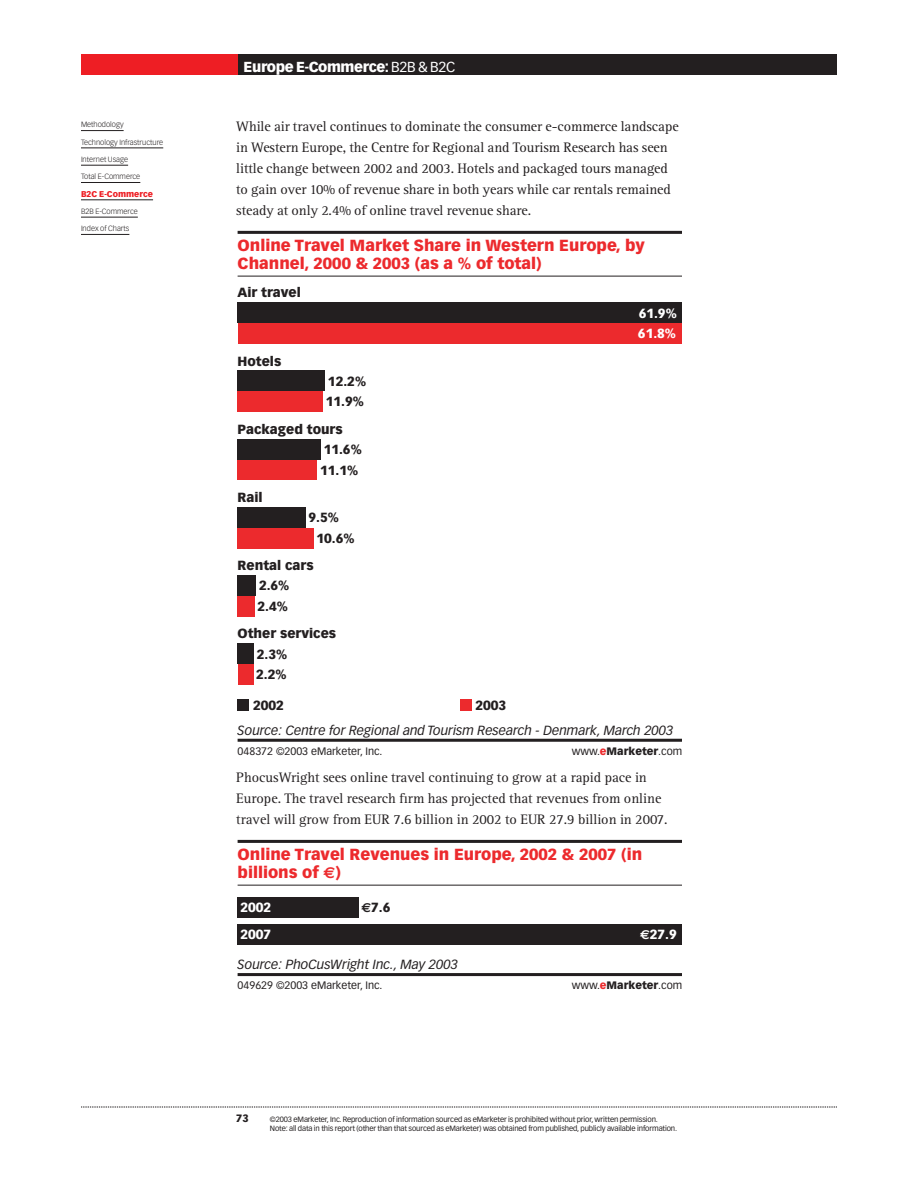
<style>
.page{position:relative;width:918px;height:1188px;background:#fff}
.page>*{position:absolute;margin:0;border:0;box-sizing:border-box;transform-origin:0 0}
.t1{font:900 15.75px/17.1px "Vectora LH";color:#ec2a2d}
.t2{font:14.25px/21px "Rotis Serif";letter-spacing:-.005em;color:#231f20}
.t3{font:900 14.25px "Vectora LH";letter-spacing:-.03em;color:#fff}
.t4{font:900 13.05px/20.4px "Vectora LH";color:#231f20}
.t5{font:italic 13.05px "Vectora LH";color:#231f20}
.t6{font:900 13.05px/20.5px "Vectora LH";color:#fff}
.t7{font:10.65px "Vectora LH";color:#231f20}
.t8{font:900 10.5px "Vectora LH";color:#231f20}
.t9{font:900 8.25px "Vectora LH";color:#ee1e24}
.t10{font:7.5px/9px "Vectora LH";letter-spacing:-.015em;color:#231f20}
.t11{font:300 7.5px "Vectora LH";color:#231f20}
.s1{font-weight:400}
.s2{font-weight:900;color:#ec2a2d}
.s3{font-weight:900}
.s4{font-family:"Euro Sans";font-weight:700}
</style>
<div class="page">
<svg style="left:81px;top:1107px;width:756px;height:1px"></svg>
<div style="left:237px;top:54px;width:600px;height:20px;background:#231f20"></div>
<div style="left:81px;top:54px;width:156px;height:20px;background:#ee1e24"></div>
<hr style="left:81px;top:130px;width:43px;height:1px;background:#231f20">
<hr style="left:81px;top:148px;width:82px;height:1px;background:#231f20">
<hr style="left:81px;top:165px;width:47px;height:1px;background:#231f20">
<hr style="left:81px;top:182px;width:59px;height:1px;background:#231f20">
<hr style="left:81px;top:200px;width:72px;height:1px;background:#231f20">
<hr style="left:81px;top:217px;width:57px;height:1px;background:#231f20">
<hr style="left:81px;top:234px;width:48px;height:1px;background:#231f20">
<div style="left:238px;top:664px;width:15px;height:21px;background:#ec2a2d"></div>
<div style="left:238px;top:644px;width:16px;height:20px;background:#231f20"></div>
<div style="left:238px;top:596px;width:17px;height:21px;background:#ec2a2d"></div>
<div style="left:238px;top:575px;width:18px;height:21px;background:#231f20"></div>
<div style="left:238px;top:528px;width:76px;height:20px;background:#ec2a2d"></div>
<div style="left:238px;top:507px;width:68px;height:21px;background:#231f20"></div>
<div style="left:238px;top:459px;width:79px;height:21px;background:#ec2a2d"></div>
<div style="left:238px;top:439px;width:83px;height:20px;background:#231f20"></div>
<div style="left:238px;top:391px;width:85px;height:21px;background:#ec2a2d"></div>
<div style="left:238px;top:371px;width:87px;height:20px;background:#231f20"></div>
<div style="left:238px;top:323px;width:444px;height:21px;background:#ec2a2d"></div>
<div style="left:238px;top:302px;width:444px;height:21px;background:#231f20"></div>
<hr style="left:238px;top:231px;width:444px;height:3px;background:#231f20">
<hr style="left:238px;top:276px;width:444px;height:1px;background:#231f20">
<div style="left:238px;top:699px;width:11px;height:12px;background:#231f20"></div>
<div style="left:460px;top:699px;width:11px;height:12px;background:#ec2a2d"></div>
<hr style="left:238px;top:739px;width:444px;height:3px;background:#231f20">
<div style="left:238px;top:924px;width:444px;height:21px;background:#231f20"></div>
<div style="left:238px;top:897px;width:121px;height:20px;background:#231f20"></div>
<hr style="left:238px;top:840px;width:444px;height:3px;background:#231f20">
<hr style="left:238px;top:885px;width:444px;height:1px;background:#231f20">
<hr style="left:238px;top:973px;width:444px;height:3px;background:#231f20">
<p class="t11" style="left:81px;top:121px;width:44px">Methodology</p>
<p class="t11" style="left:81px;top:139px;width:84px">Technology Infrastructure</p>
<p class="t11" style="left:81px;top:156px;width:49px">Internet Usage</p>
<p class="t11" style="left:81px;top:173px;width:61px">Total E-Commerce</p>
<p class="t9" style="left:81px;top:190px;width:74px">B2C E-Commerce</p>
<p class="t11" style="left:81px;top:208px;width:58px">B2B E-Commerce</p>
<p class="t11" style="left:81px;top:225px;width:50px">Index of Charts</p>
<p class="t3" style="left:244px;top:61px;width:213px">Europe E-Commerce: <span class="s1">B2B &amp; B2C</span></p>
<p class="t2" style="left:236px;top:117px;width:444px">While air travel continues to dominate the consumer e-commerce landscape in Western Europe, the Centre for Regional and Tourism Research has seen little change between 2002 and 2003. Hotels and packaged tours managed to gain over 10% of revenue share in both years while car rentals remained steady at only 2.4% of online travel revenue share.</p>
<p class="t1" style="left:238px;top:238px;width:409px">Online Travel Market Share in Western Europe, by<br>Channel, 2000 &amp; 2003 (as a % of total)</p>
<p class="t4" style="left:238px;top:283px;width:65px">Air travel</p>
<p class="t6" style="left:638px;top:303px;width:40px">61.9%<br>61.8%</p>
<p class="t4" style="left:238px;top:352px;width:45px">Hotels</p>
<p class="t4" style="left:326px;top:372px;width:42px">12.2%<br>11.9%</p>
<p class="t4" style="left:320px;top:420px;width:43px;text-indent:-82px">Packaged tours<br>11.6%<br>11.1%</p>
<p class="t4" style="left:238px;top:488px;width:27px">Rail</p>
<p class="t4" style="left:316px;top:508px;width:40px;text-indent:-8px">9.5%<br>10.6%</p>
<p class="t4" style="left:238px;top:556px;width:78px;text-align:center">Rental cars<br>2.6%<br>2.4%</p>
<p class="t4" style="left:256px;top:624px;width:81px;text-indent:-19px">Other services<br>2.3%<br>2.2%</p>
<p class="t4" style="left:253px;top:696px;width:32px">2002</p>
<p class="t4" style="left:475px;top:696px;width:32px">2003</p>
<p class="t5" style="left:238px;top:725px;width:437px">Source: Centre for Regional and Tourism Research - Denmark, March 2003</p>
<p class="t7" style="left:238px;top:746px;width:146px">048372 ©2003 eMarketer, Inc.</p>
<p class="t7" style="left:572px;top:747px;width:112px">www.<span class="s2">e</span><span class="s3">Marketer</span>.com</p>
<p class="t2" style="left:236px;top:768px;width:433px">PhocusWright sees online travel continuing to grow at a rapid pace in<br>Europe. The travel research firm has projected that revenues from online travel will grow from EUR 7.6 billion in 2002 to EUR 27.9 billion in 2007.</p>
<p class="t1" style="left:238px;top:847px;width:406px">Online Travel Revenues in Europe, 2002 &amp; 2007 (in billions of <span class="s4">€</span>)</p>
<p class="t6" style="left:240px;top:898px;width:32px">2002</p>
<p class="t4" style="left:361px;top:898px;width:31px"><span class="s4">€</span>7.6</p>
<p class="t6" style="left:240px;top:925px;width:32px">2007</p>
<p class="t6" style="left:640px;top:925px;width:38px"><span class="s4">€</span>27.9</p>
<p class="t5" style="left:238px;top:959px;width:222px">Source: PhoCusWright Inc., May 2003</p>
<p class="t7" style="left:238px;top:981px;width:146px">049629 ©2003 eMarketer, Inc.</p>
<p class="t7" style="left:572px;top:981px;width:112px">www.<span class="s2">e</span><span class="s3">Marketer</span>.com</p>
<p class="t8" style="left:236px;top:1114px;width:14px">73</p>
<p class="t10" style="left:270px;top:1115px;width:409px">©2003 eMarketer, Inc. Reproduction of information sourced as eMarketer is prohibited without prior, written permission.<br>Note: all data in this report (other than that sourced as eMarketer) was obtained from published, publicly available information.</p>
</div>
